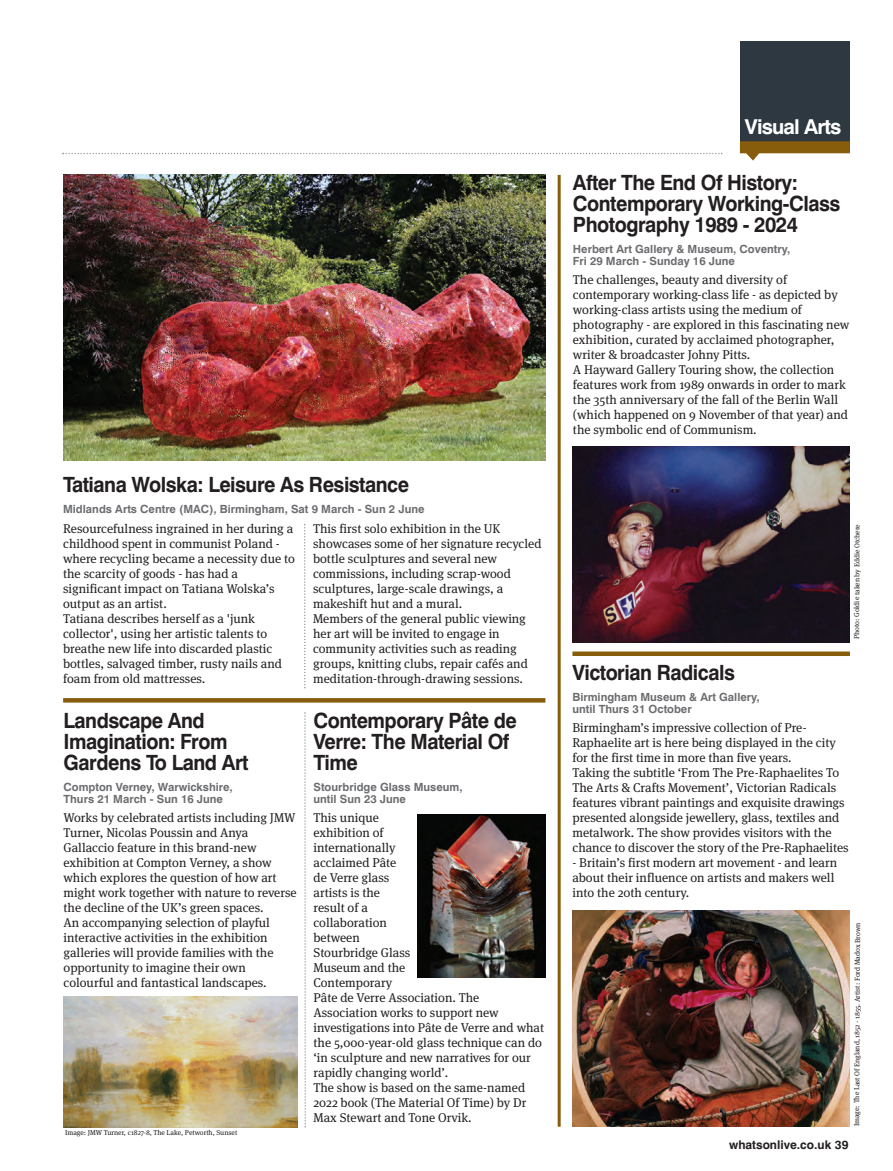
<style>
.page{position:relative;width:893px;height:1171px;background:#fff}
.page>*{position:absolute;margin:0;border:0;box-sizing:border-box;transform-origin:0 0}
.t1{font:700 21px/21px "Swiss 721 BT";letter-spacing:-.025em;color:#231f20;scale:.95 1}
.t2{font:700 20.55px "Swiss 721 BT";letter-spacing:-.04em;color:#fff}
.t3{font:12.75px/15px "Meta Serif";color:#231f20}
.t4{font:700 12px "Swiss 721 BT";color:#231f20}
.t5{font:700 11.25px/12px "Swiss 721 BT";color:#6c6d70}
.t6{font:7.2px "Meta Serif";letter-spacing:-.005em;color:#231f20}
</style>
<div class="page">
<hr style="left:558px;top:175px;width:3px;height:951px;background:#875d0c">
<svg style="left:304px;top:524px;width:1px;height:164px"></svg>
<svg style="left:304px;top:712px;width:2px;height:415px"></svg>
<div style="left:740px;top:42px;width:110px;height:110px;background:#2e3840"></div>
<svg style="left:745px;top:153px;width:15px;height:8px"></svg>
<div style="left:740px;top:141px;width:110px;height:12px;background:#875d0c"></div>
<svg style="left:62px;top:153px;width:660px;height:1px"></svg>
<svg style="left:63px;top:698px;width:482px;height:4px;background:#8a6112"></svg>
<div style="left:572px;top:651px;width:278px;height:5px;background:#875d0c"></div>
<img style="left:63px;top:175px;width:482px;height:285px">
<img style="left:63px;top:996px;width:234px;height:131px">
<img style="left:417px;top:814px;width:128px;height:163px">
<img style="left:572px;top:910px;width:278px;height:216px">
<img style="left:572px;top:446px;width:278px;height:196px">
<p class="t1" style="left:63px;top:476px;width:366px">Tatiana Wolska: Leisure As Resistance</p>
<p class="t5" style="left:63px;top:503px;width:363px">Midlands Arts Centre (MAC), Birmingham, Sat 9 March - Sun 2 June</p>
<p class="t3" style="left:63px;top:521px;width:233px">Resourcefulness ingrained in her during a childhood spent in communist Poland - where recycling became a necessity due to the scarcity of goods - has had a significant impact on Tatiana Wolska’s output as an artist.<br>Tatiana describes herself as a 'junk collector', using her artistic talents to breathe new life into discarded plastic bottles, salvaged timber, rusty nails and foam from old mattresses.</p>
<p class="t3" style="left:313px;top:521px;width:230px">This first solo exhibition in the UK showcases some of her signature recycled bottle sculptures and several new commissions, including scrap-wood sculptures, large-scale drawings, a makeshift hut and a mural.<br>Members of the general public viewing her art will be invited to engage in community activities such as reading groups, knitting clubs, repair cafés and meditation-through-drawing sessions.</p>
<p class="t1" style="left:64px;top:712px;width:196px">Landscape And<br>Imagination: From<br>Gardens To Land Art</p>
<p class="t5" style="left:64px;top:781px;width:171px">Compton Verney, Warwickshire,<br>Thurs 21 March - Sun 16 June</p>
<p class="t3" style="left:64px;top:811px;width:235px">Works by celebrated artists including JMW Turner, Nicolas Poussin and Anya Gallaccio feature in this brand-new exhibition at Compton Verney, a show which explores the question of how art might work together with nature to reverse the decline of the UK’s green spaces.<br>An accompanying selection of playful interactive activities in the exhibition galleries will provide families with the opportunity to imagine their own colourful and fantastical landscapes.</p>
<p class="t6" style="left:65px;top:1129px;width:174px">Image: JMW Turner, c1827-8, The Lake, Petworth, Sunset</p>
<p class="t1" style="left:313px;top:712px;width:216px">Contemporary Pâte de<br>Verre: The Material Of<br>Time</p>
<p class="t5" style="left:313px;top:781px;width:151px">Stourbridge Glass Museum, until Sun 23 June</p>
<p class="t3" style="left:313px;top:811px;width:232px">This unique<br>exhibition of<br>internationally<br>acclaimed Pâte<br>de Verre glass<br>artists is the<br>result of a<br>collaboration<br>between<br>Stourbridge Glass<br>Museum and the<br>Contemporary<br>Pâte de Verre Association. The<br>Association works to support new investigations into Pâte de Verre and what the 5,000-year-old glass technique can do ‘in sculpture and new narratives for our rapidly changing world’.<br>The show is based on the same-named<br>2022 book (The Material Of Time) by Dr<br>Max Stewart and Tone Orvik.</p>
<p class="t2" style="left:745px;top:118px;width:98px">Visual Arts</p>
<p class="t1" style="left:573px;top:174px;width:283px">After The End Of History:<br>Contemporary Working-Class<br>Photography 1989 - 2024</p>
<p class="t5" style="left:573px;top:243px;width:219px">Herbert Art Gallery &amp; Museum, Coventry,<br>Fri 29 March - Sunday 16 June</p>
<p class="t3" style="left:573px;top:273px;width:278px">The challenges, beauty and diversity of contemporary working-class life - as depicted by working-class artists using the medium of photography - are explored in this fascinating new exhibition, curated by acclaimed photographer, writer &amp; broadcaster Johny Pitts.<br>A Hayward Gallery Touring show, the collection features work from 1989 onwards in order to mark the 35th anniversary of the fall of the Berlin Wall (which happened on 9 November of that year) and the symbolic end of Communism.</p>
<p class="t6" style="left:854px;top:638px;width:116px;rotate:-90deg">Photo: Goldie taken by Eddie Otchere</p>
<p class="t1" style="left:572px;top:664px;width:173px">Victorian Radicals</p>
<p class="t5" style="left:572px;top:691px;width:189px">Birmingham Museum &amp; Art Gallery, until Thurs 31 October</p>
<p class="t3" style="left:572px;top:721px;width:278px">Birmingham’s impressive collection of Pre-Raphaelite art is here being displayed in the city for the first time in more than five years.<br>Taking the subtitle ‘From The Pre-Raphaelites To The Arts &amp; Crafts Movement’, Victorian Radicals features vibrant paintings and exquisite drawings presented alongside jewellery, glass, textiles and metalwork. The show provides visitors with the chance to discover the story of the Pre-Raphaelites</p>
<p class="t3" style="left:572px;top:856px;width:266px">- Britain’s first modern art movement - and learn about their influence on artists and makers well into the 20th century.</p>
<p class="t6" style="left:854px;top:1126px;width:205px;rotate:-90deg">Image: The Last Of England, 1852 - 1855. Artist: Ford Madox Brown</p>
<p class="t4" style="left:729px;top:1140px;width:121px">whatsonlive.co.uk 39</p>
</div>
